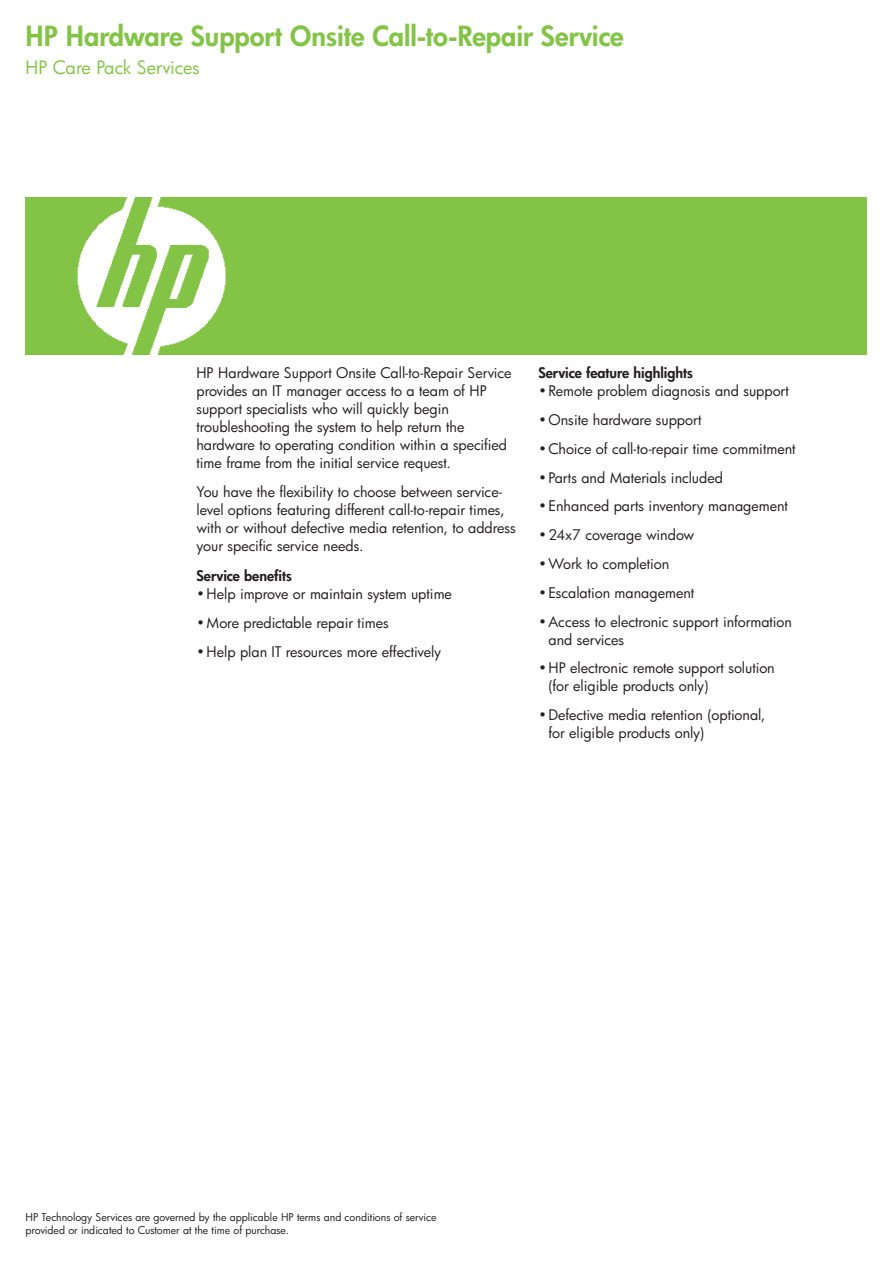
<style>
.page{position:relative;width:893px;height:1263px;background:#fff}
.page>*{position:absolute;margin:0;border:0;box-sizing:border-box;transform-origin:0 0}
.t1{font:27px "Futura Hv";color:#83c447}
.t2{font:18px "Futura Bk";letter-spacing:-.01em;color:#83c447}
.t3{font:14.25px/18px "Futura Bk";color:#231f20}
.t4{font:14.25px "Futura Hv";color:#231f20}
.t5{font:10.5px/13.5px "Futura Bk";color:#231f20}
</style>
<div class="page">
<img style="left:26px;top:197px;width:499px;height:157px">
<div style="left:525px;top:197px;width:342px;height:157px;background:#83c447"></div>
<h1 class="t1" style="left:26px;top:21px;width:600px">HP Hardware Support Onsite Call-to-Repair Service</h1>
<p class="t2" style="left:26px;top:57px;width:176px">HP Care Pack Services</p>
<p class="t3" style="left:196px;top:364px;width:317px">HP Hardware Support Onsite Call-to-Repair Service provides an IT manager access to a team of HP support specialists who will quickly begin troubleshooting the system to help return the hardware to operating condition within a specified time frame from the initial service request.</p>
<p class="t3" style="left:196px;top:483px;width:321px">You have the flexibility to choose between service&shy;level options featuring different call-to-repair times, with or without defective media retention, to address your specific service needs.</p>
<p class="t4" style="left:196px;top:568px;width:97px">Service benefits</p>
<p class="t3" style="left:196px;top:585px;width:257px">•Help improve or maintain system uptime</p>
<p class="t3" style="left:196px;top:614px;width:194px">•More predictable repair times</p>
<p class="t3" style="left:196px;top:643px;width:246px">•Help plan IT resources more effectively</p>
<p class="t4" style="left:538px;top:365px;width:156px">Service feature highlights</p>
<p class="t3" style="left:538px;top:382px;width:252px">•Remote problem diagnosis and support</p>
<p class="t3" style="left:538px;top:411px;width:165px">•Onsite hardware support</p>
<p class="t3" style="left:538px;top:440px;width:259px">•Choice of call-to-repair time commitment</p>
<p class="t3" style="left:538px;top:469px;width:186px">•Parts and Materials included</p>
<p class="t3" style="left:538px;top:497px;width:251px">•Enhanced parts inventory management</p>
<p class="t3" style="left:538px;top:526px;width:158px">•24x7 coverage window</p>
<p class="t3" style="left:538px;top:555px;width:132px">•Work to completion</p>
<p class="t3" style="left:538px;top:584px;width:157px">•Escalation management</p>
<p class="t3" style="left:548px;top:613px;width:245px;text-indent:-10px">•Access to electronic support information and services</p>
<p class="t3" style="left:548px;top:659px;width:228px;text-indent:-10px">•HP electronic remote support solution (for eligible products only)</p>
<p class="t3" style="left:548px;top:706px;width:219px;text-indent:-10px">•Defective media retention (optional, for eligible products only)</p>
<p class="t5" style="left:26px;top:1210px;width:412px">HP Technology Services are governed by the applicable HP terms and conditions of service provided or indicated to Customer at the time of purchase.</p>
</div>
